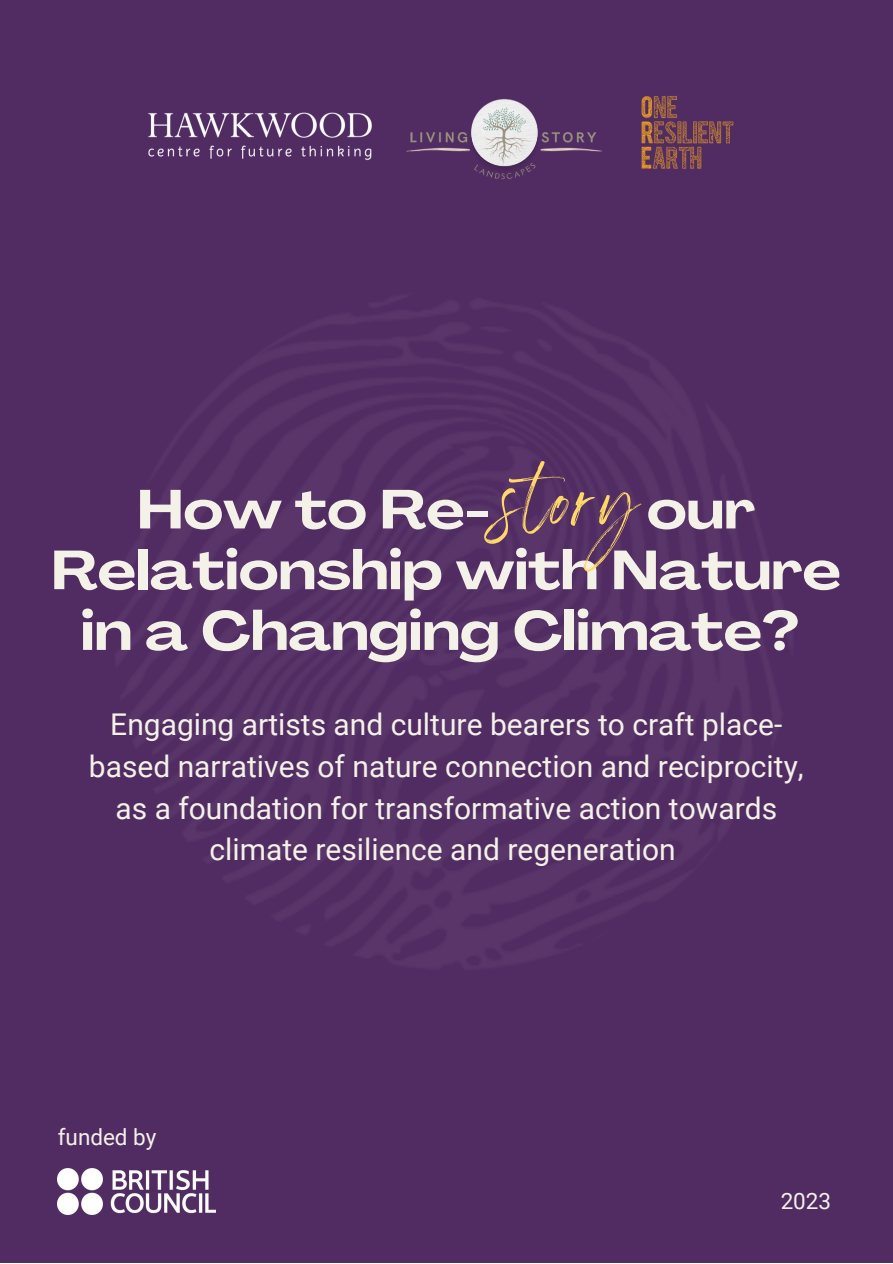
<style>
.page{position:relative;width:893px;height:1264px;background:#fff}
.page>*{position:absolute;margin:0;border:0;box-sizing:border-box;transform-origin:0 0}
.t1{font:130.5px "Angella White";letter-spacing:.02em;color:#ffd868}
.t2{font:700 expanded 54.15px "Agrandir";color:#f4f1e9}
.t3{font:30px/41.5px "Roboto";color:#f4f1e9;text-align:center}
.t4{font:22.5px "Roboto";color:#f4f1e9}
</style>
<div class="page">
<div style="left:0;top:0;width:892px;height:1262px;background:#512c62"></div>
<img style="left:406px;top:99px;width:195px;height:80px">
<img style="left:148px;top:112px;width:224px;height:49px">
<img style="left:641px;top:96px;width:93px;height:73px">
<img style="left:58px;top:1168px;width:157px;height:46px">
<p class="t1" style="left:502px;top:416px;width:136px">story</p>
<p class="t2" style="left:137px;top:488px;width:354px">How to Re-</p>
<p class="t2" style="left:647px;top:488px;width:110px">our</p>
<p class="t2" style="left:51px;top:548px;width:791px">Relationship with Nature</p>
<p class="t2" style="left:81px;top:609px;width:719px">in a Changing Climate?</p>
<p class="t3" style="left:89px;top:704px;width:716px">Engaging artists and culture bearers to craft place&shy;based narratives of nature connection and reciprocity, as a foundation for transformative action towards climate resilience and regeneration</p>
<p class="t4" style="left:58px;top:1124px;width:100px">funded by</p>
<p class="t4" style="left:780px;top:1187px;width:52px">2023</p>
</div>
